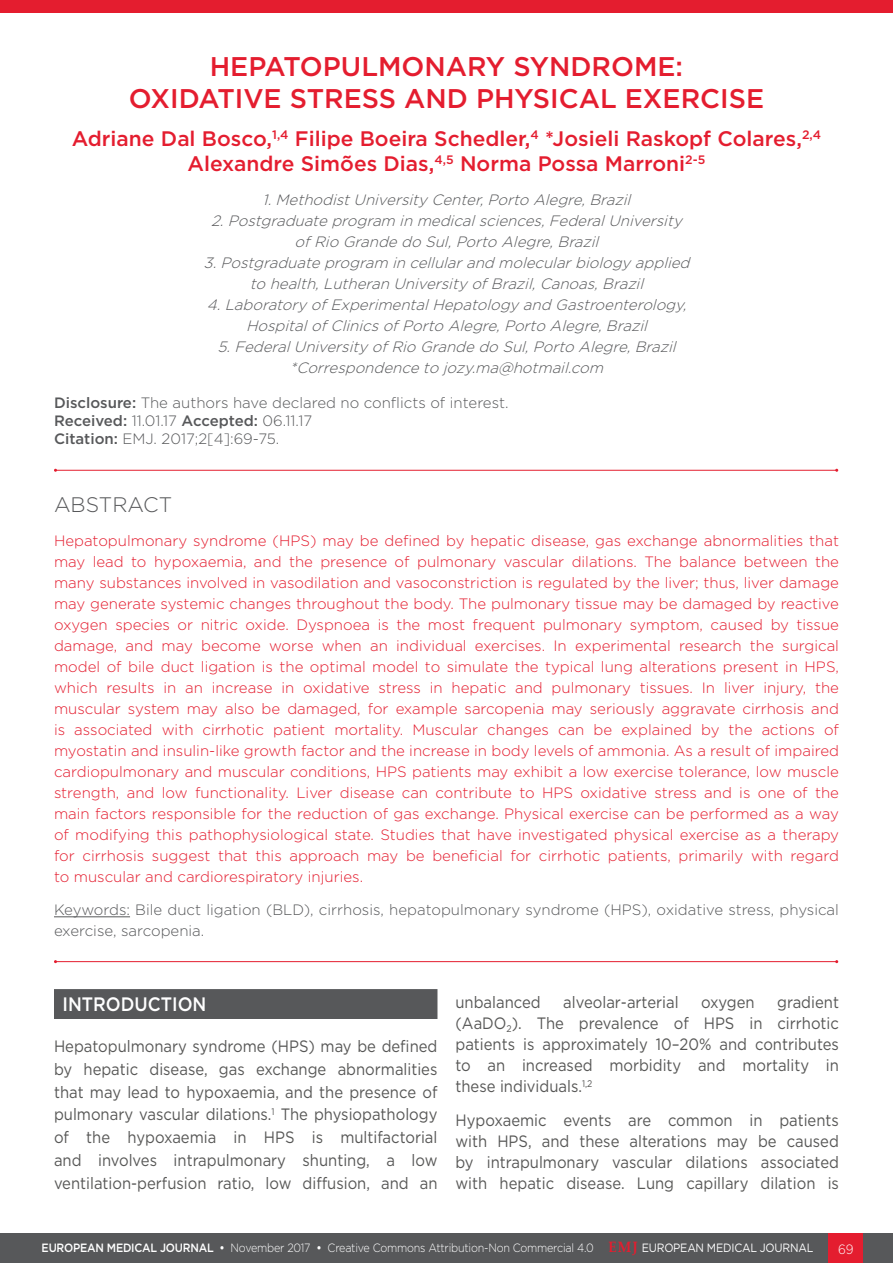
<style>
.page{position:relative;width:893px;height:1263px;background:#fff}
.page>*{position:absolute;margin:0;border:0;box-sizing:border-box;transform-origin:0 0}
._1__Title{font:500 27px/32.4px "Gotham";color:#e41d2f;text-align:center}
._1__Title-2{font:500 21px/25.2px "Gotham";color:#e41d2f;text-align:center}
._5__Abstract_Title{font:300 21px "Gotham";color:#57585a}
._8__Heading_1{font:500 19.5px "Gotham";color:#fff;scale:.9 1}
._11__Main_text{font:16.5px/21px "Gotham";color:#575756;text-align:justify;scale:.9 1}
._6__Abstract_text{font:300 15px/21px "Gotham";color:#e41d2f;text-align:justify}
._3__Bi-lines{font:italic 300 15px/21px "Gotham";color:#57585a;text-align:center}
._7__Keywords{font:300 15px/21px "Gotham";color:#57585a}
._5__Disclosure{font:300 15px "Gotham";color:#57585a}
._5__Disclosure-2{font:500 15px "Gotham";letter-spacing:-.005em;color:#57585a}
.t1{font:300 13.5px "Gotham";color:#fff;scale:.9 1}
.t2{font:300 12px "Gotham";letter-spacing:-.02em;color:#fff;scale:.9 1}
.s1{font-weight:500}
.s2{font-weight:300}
.s3{font-family:"Palatino Linotype";font-weight:700;font-size:15px;color:#e41d2f}
.s4{font-weight:400}
</style>
<div class="page">
<div style="left:0;top:1233px;width:893px;height:30px;background:#57585a"></div>
<div style="left:829px;top:1233px;width:34px;height:30px;background:#e41d2f"></div>
<hr style="left:54px;top:916px;width:76px;height:1px;background:#57585a">
<div style="left:54px;top:989px;width:383px;height:30px;background:#57585a"></div>
<div style="left:0;top:0;width:893px;height:12px;background:#e41d2f"></div>
<hr style="left:55px;top:961px;width:782px;height:1px;background:#e41d2f">
<hr style="left:55px;top:470px;width:782px;height:1px;background:#e41d2f">
<p class="_1__Title" style="left:129px;top:50px;width:637px">HEPATOPULMONARY SYNDROME:<br>OXIDATIVE STRESS AND PHYSICAL EXERCISE</p>
<p class="_1__Title-2" style="left:72px;top:126px;width:751px">Adriane Dal Bosco,<sup>1,4</sup> Filipe Boeira Schedler,<sup>4</sup> *Josieli Raskopf Colares,<sup>2,4<br></sup>Alexandre Simões Dias,<sup>4,5</sup> Norma Possa Marroni<sup>2-5</sup></p>
<p class="_3__Bi-lines" style="left:204px;top:189px;width:492px">1.MethodistUniversityCenter,Porto Alegre,Brazil 2.Postgraduateprogram in medicalsciences,FederalUniversity ofRio Grandedo Sul,Porto Alegre,Brazil 3.Postgraduateprogram in cellularand molecularbiologyapplied to health,Lutheran UniversityofBrazil,Canoas,Brazil 4.LaboratoryofExperimentalHepatologyand Gastroenterology, HospitalofClinicsofPorto Alegre,Porto Alegre,Brazil 5.FederalUniversityofRio Grandedo Sul,Porto Alegre,Brazil *Correspondenceto jozy.ma@hotmail.com</p>
<p class="_5__Disclosure" style="left:54px;top:393px;width:456px"><span class="s1">Disclosure:</span> The authors have declared no conflicts of interest.</p>
<p class="_5__Disclosure-2" style="left:54px;top:411px;width:260px">Received: <span class="s2">11.01.17</span> Accepted: <span class="s2">06.11.17</span></p>
<p class="_5__Disclosure" style="left:54px;top:429px;width:227px"><span class="s1">Citation:</span> EMJ. 2017;2[4]:69-75.</p>
<p class="_5__Abstract_Title" style="left:54px;top:491px;width:120px">ABSTRACT</p>
<p class="_6__Abstract_text" style="left:54px;top:529px;width:786px">Hepatopulmonary syndrome (HPS) may be defined by hepatic disease, gas exchange abnormalities that may lead to hypoxaemia, and the presence of pulmonary vascular dilations. The balance between the many substances involved in vasodilation and vasoconstriction is regulated by the liver; thus, liver damage may generate systemic changes throughout the body. The pulmonary tissue may be damaged by reactive oxygen species or nitric oxide. Dyspnoea is the most frequent pulmonary symptom, caused by tissue damage, and may become worse when an individual exercises. In experimental research the surgical model of bile duct ligation is the optimal model to simulate the typical lung alterations present in HPS, which results in an increase in oxidative stress in hepatic and pulmonary tissues. In liver injury, the muscular system may also be damaged, for example sarcopenia may seriously aggravate cirrhosis and is associated with cirrhotic patient mortality. Muscular changes can be explained by the actions of myostatin and insulin-like growth factor and the increase in body levels of ammonia. As a result of impaired cardiopulmonary and muscular conditions, HPS patients may exhibit a low exercise tolerance, low muscle strength, and low functionality. Liver disease can contribute to HPS oxidative stress and is one of the main factors responsible for the reduction of gas exchange. Physical exercise can be performed as a way of modifying this pathophysiological state. Studies that have investigated physical exercise as a therapy for cirrhosis suggest that this approach may be beneficial for cirrhotic patients, primarily with regard to muscular and cardiorespiratory injuries.</p>
<p class="_7__Keywords" style="left:54px;top:899px;width:786px">Keywords: Bile duct ligation (BLD), cirrhosis, hepatopulmonary syndrome (HPS), oxidative stress, physical exercise, sarcopenia.</p>
<p class="_8__Heading_1" style="left:63px;top:991px;width:161px">INTRODUCTION</p>
<p class="_11__Main_text" style="left:54px;top:1034px;width:428px;line-height:22.8px">Hepatopulmonary syndrome (HPS) may be defined by hepatic disease, gas exchange abnormalities that may lead to hypoxaemia, and the presence of pulmonary vascular dilations.<sup>1</sup> The physiopathology of the hypoxaemia in HPS is multifactorial and involves intrapulmonary shunting, a low ventilation-perfusion ratio, low diffusion, and an</p>
<p class="_11__Main_text" style="left:455px;top:991px;width:428px;text-indent:322px">gradient (AaDO<sub>2</sub>). The prevalence of HPS in cirrhotic patients is approximately 10–20% and contributes to an increased morbidity and mortality in these individuals.<sup>1,2</sup></p>
<p class="_11__Main_text" style="left:455px;top:1109px;width:428px">Hypoxaemic events are common in patients with HPS, and these alterations may be caused by intrapulmonary vascular dilations associated with hepatic disease. Lung capillary dilation is</p>
<p class="_11__Main_text" style="left:455px;top:991px;width:96px">unbalanced</p>
<p class="_11__Main_text" style="left:563px;top:991px;width:130px">alveolar-arterial</p>
<p class="_11__Main_text" style="left:701px;top:991px;width:61px">oxygen</p>
<p class="t2" style="left:42px;top:1240px;width:859px"><span class="s1">EUROPEAN MEDICAL JOURNAL •</span> November 2017 <span class="s1">•</span> Creative Commons Attribution-Non Commercial 4.0 <span class="s3">EMJ</span> <span class="s4">EUROPEAN MEDICAL JOURNAL</span></p>
<p class="t1" style="left:838px;top:1240px;width:19px">69</p>
</div>
